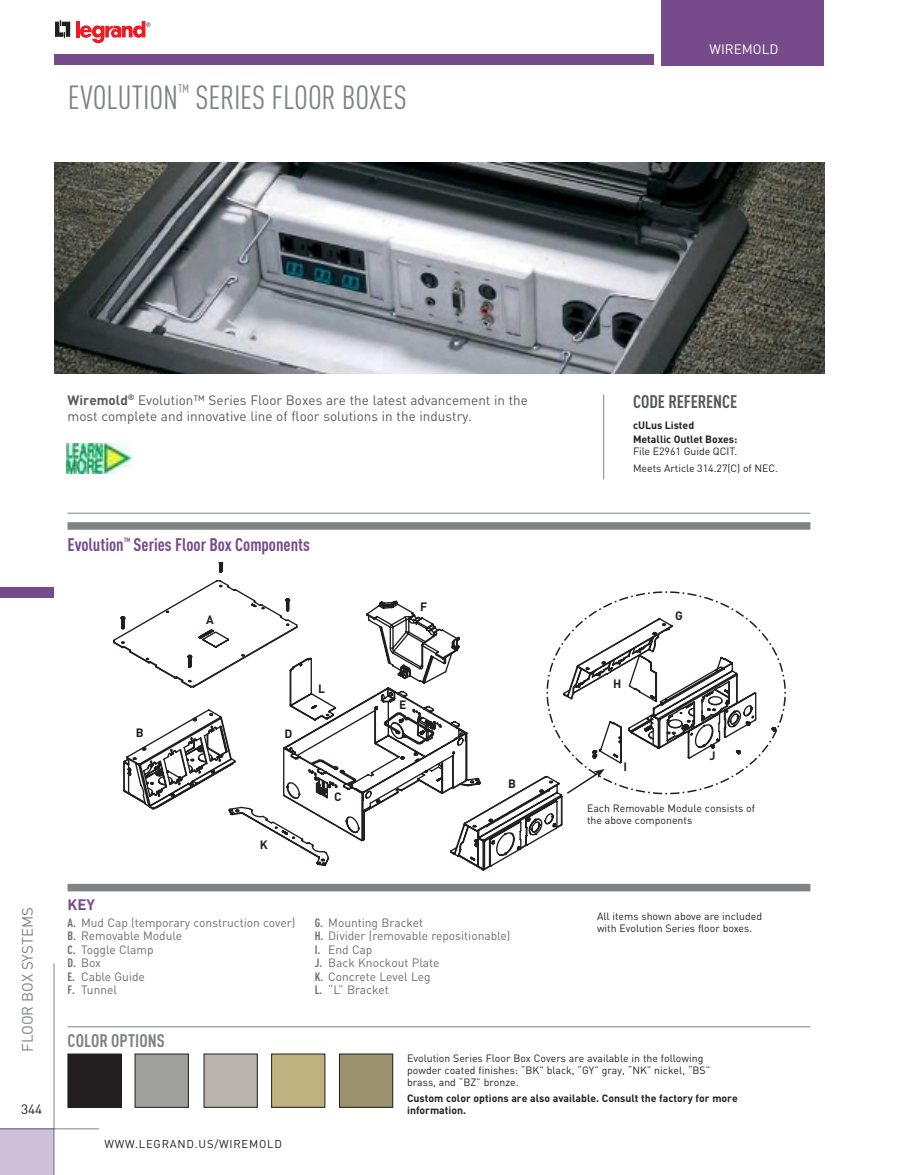
<style>
.page{position:relative;width:905px;height:1175px;background:#fff}
.page>*{position:absolute;margin:0;border:0;box-sizing:border-box;transform-origin:0 0}
.t1{font:condensed 33px "DIN Pro";letter-spacing:-.005em;color:#808285}
.t2{font:700 condensed 18px "DIN Pro";color:#774b8b}
.t3{font:700 condensed 18px "DIN Pro";letter-spacing:-.005em;color:#58595b}
.t4{font:700 condensed 18px "DIN Pro";color:#808285}
.t5{font:15px "DIN Pro";color:#808285}
.t6{font:700 15px "DIN Pro";color:#774b8b}
.t7{font:13.5px/16.5px "DIN Pro";color:#58595b}
.t8{font:13.5px "DIN Pro";color:#fff}
.t9{font:13.5px "DIN Pro";color:#231f20}
.t10{font:12px/13.5px "DIN Pro";color:#6d6e71}
.t11{font:700 12px "DIN Pro";color:#231f20}
.t12{font:11.25px "DIN Pro";letter-spacing:.07em;color:#231f20}
.t13{font:10.5px/12px "DIN Pro";color:#231f20}
.t14{font:700 10.5px/13.6px "DIN Pro";color:#231f20}
.s1{font-weight:700}
.s2{font-weight:700;font-stretch:condensed}
</style>
<div class="page">
<div style="left:0;top:1128px;width:54px;height:46px;background:#cec2da"></div>
<hr style="left:0;top:1128px;width:99px;height:1px;background:#808285">
<hr style="left:54px;top:963px;width:1px;height:211px;background:#808285">
<div style="left:0;top:587px;width:54px;height:11px;background:#774b8b"></div>
<hr style="left:76px;top:21px;width:3px;height:16px;background:#ed1c24">
<svg style="left:80px;top:21px;width:70px;height:22px"></svg>
<svg style="left:55px;top:20px;width:15px;height:18px"></svg>
<div style="left:662px;top:0;width:162px;height:65px;background:#774b8b"></div>
<div style="left:54px;top:54px;width:599px;height:11px;background:#774b8b"></div>
<img style="left:54px;top:162px;width:770px;height:212px">
<svg style="left:120px;top:563px;width:443px;height:292px"></svg>
<hr style="left:603px;top:394px;width:1px;height:85px;background:#808285">
<hr style="left:68px;top:513px;width:742px;height:1px;background:#808285">
<div style="left:135px;top:1054px;width:53px;height:53px;background:#a0a19f"></div>
<div style="left:135px;top:1053px;width:54px;height:54px;border:1px solid #231f20"></div>
<div style="left:68px;top:1054px;width:53px;height:53px;background:#231f20"></div>
<div style="left:68px;top:1053px;width:54px;height:54px;border:1px solid #231f20"></div>
<div style="left:339px;top:1054px;width:54px;height:53px;background:#9d926f"></div>
<div style="left:339px;top:1053px;width:54px;height:54px;border:1px solid #231f20"></div>
<div style="left:271px;top:1054px;width:54px;height:53px;background:#bfb281"></div>
<div style="left:204px;top:1054px;width:53px;height:53px;background:#bab5ac"></div>
<hr style="left:68px;top:1026px;width:742px;height:1px;background:#808285">
<div style="left:68px;top:522px;width:742px;height:8px;background:#808285"></div>
<div style="left:68px;top:884px;width:742px;height:7px;background:#808285"></div>
<svg style="left:545px;top:590px;width:241px;height:205px"></svg>
<img style="left:67px;top:443px;width:64px;height:30px">
<h1 class="t1" style="left:68px;top:78px;width:340px">EVOLUTION<sup>™</sup> SERIES FLOOR BOXES</h1>
<p class="t8" style="left:709px;top:40px;width:70px">WIREMOLD</p>
<h3 class="t5" style="left:17px;top:1051px;width:145px;rotate:-90deg">FLOOR BOX SYSTEMS</h3>
<p class="t9" style="left:21px;top:1099px;width:23px">344</p>
<p class="t7" style="left:67px;top:391px;width:462px"><span class="s1">Wiremold</span><sup>®</sup> Evolution™ series Floor Boxes are the latest advancement in the most complete and innovative line of floor solutions in the industry.</p>
<h2 class="t2" style="left:68px;top:533px;width:244px">Evolution<sup>™</sup> Series Floor Box Components</h2>
<p class="t11" style="left:136px;top:724px;width:9px">B</p>
<p class="t11" style="left:206px;top:611px;width:9px">A</p>
<p class="t11" style="left:284px;top:725px;width:9px">D</p>
<p class="t11" style="left:260px;top:836px;width:9px">K</p>
<p class="t11" style="left:318px;top:680px;width:8px">L</p>
<p class="t11" style="left:334px;top:788px;width:9px">C</p>
<p class="t11" style="left:420px;top:599px;width:9px">F</p>
<p class="t11" style="left:399px;top:697px;width:9px">E</p>
<p class="t11" style="left:508px;top:775px;width:9px">B</p>
<h3 class="t6" style="left:68px;top:894px;width:29px">KEY</h3>
<p class="t10" style="left:68px;top:915px;width:229px"><span class="s2">A.</span> Mud Cap (temporary construction cover)<br><span class="s2">B.</span> Removable Module<br><span class="s2">C.</span> Toggle Clamp<br><span class="s2">D.</span> Box<br><span class="s2">E.</span> Cable Guide<br><span class="s2">F.</span> Tunnel</p>
<p class="t10" style="left:315px;top:915px;width:197px"><span class="s2">G.</span> Mounting Bracket<br><span class="s2">H.</span> Divider (removable repositionable)<br><span class="s2">I.</span> End Cap<br><span class="s2">J.</span> Back Knockout Plate<br><span class="s2">K.</span> Concrete Level Leg<br><span class="s2">L.</span> “L” Bracket</p>
<h2 class="t4" style="left:68px;top:1030px;width:98px">COLOR OPTIONS</h2>
<h2 class="t3" style="left:633px;top:391px;width:106px">CODE REFERENCE</h2>
<p class="t14" style="left:633px;top:418px;width:106px">cULus Listed<br>Metallic Outlet Boxes:</p>
<p class="t13" style="left:633px;top:443px;width:146px;line-height:16.5px">File E2961 Guide QCIT.<br>Meets Article 314.27(C) of NEC.</p>
<p class="t11" style="left:613px;top:675px;width:10px">H</p>
<p class="t11" style="left:675px;top:607px;width:9px">G</p>
<p class="t11" style="left:709px;top:747px;width:8px">J</p>
<p class="t11" style="left:623px;top:759px;width:5px">I</p>
<p class="t13" style="left:587px;top:801px;width:169px">Each Removable Module consists of the above components</p>
<p class="t13" style="left:597px;top:909px;width:166px">All items shown above are included with Evolution series floor boxes.</p>
<p class="t12" style="left:104px;top:1135px;width:179px">www.LEGRAND.us/WIREMOLD</p>
<p class="t13" style="left:407px;top:1051px;width:305px">Evolution series Floor Box Covers are available in the following powder coated finishes: “BK” black, “GY” gray, “NK” nickel, “Bs” brass, and “BZ” bronze.</p>
<p class="t14" style="left:407px;top:1092px;width:332px;line-height:12px">Custom color options are also available. Consult the factory for more information.</p>
</div>
